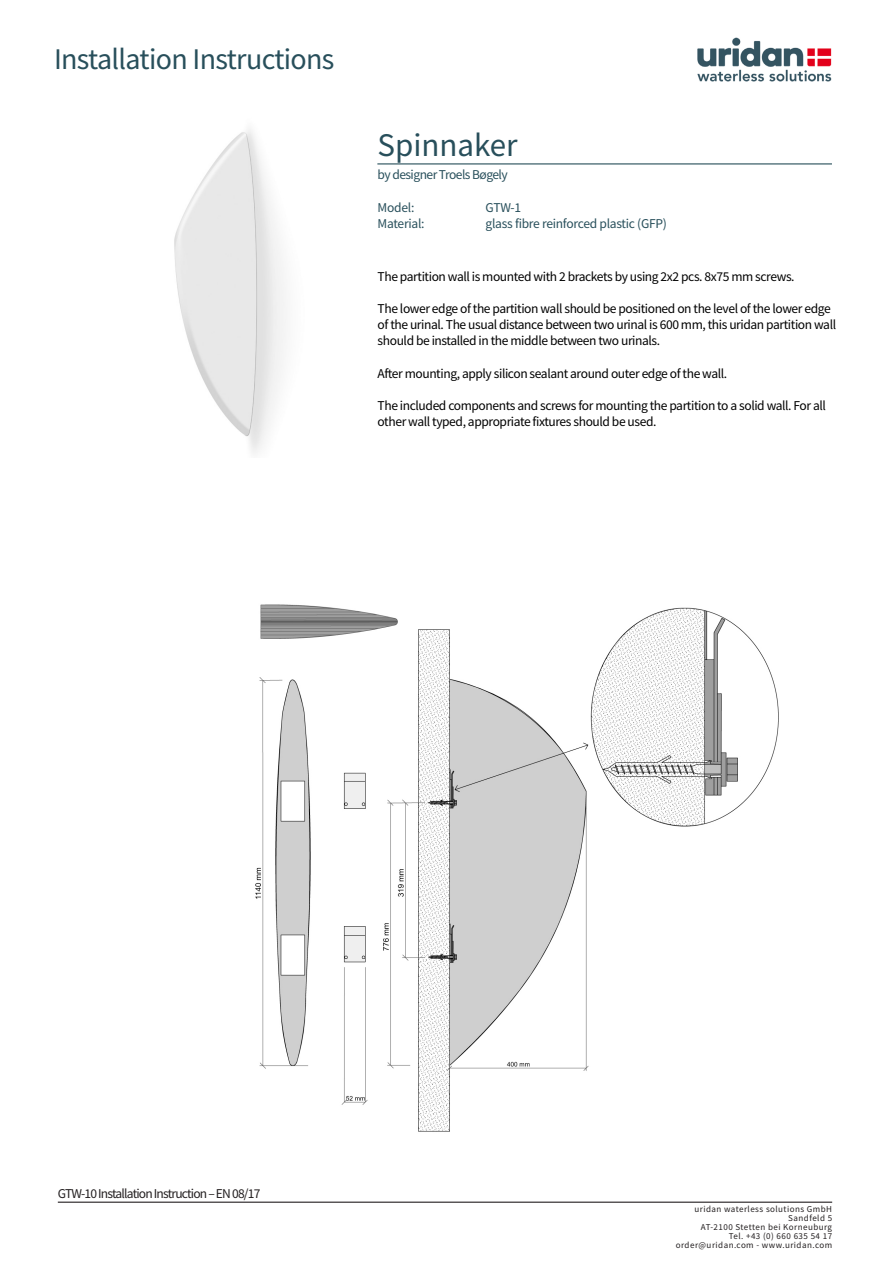
<style>
.page{position:relative;width:893px;height:1263px;background:#fff}
.page>*{position:absolute;margin:0;border:0;box-sizing:border-box;transform-origin:0 0}
.t1{font:33px "Source Sans Pro";color:#284f5b}
.t2{font:30px "Source Sans Pro";letter-spacing:-.02em;color:#284f5b}
.t3{font:13.5px/16.2px "Source Sans Pro";letter-spacing:-.03em;color:#000}
.t4{font:13.5px "Source Sans Pro";letter-spacing:-.02em;color:#284f5b}
.t5{font:13.5px "Source Sans Pro";letter-spacing:-.06em;color:#231f20}
.t6{font:13.5px "Source Sans Pro";letter-spacing:-.04em;color:#284f5b}
.t7{font:9px "Source Sans Pro";letter-spacing:.05em;color:#231f20}
</style>
<div class="page">
<img style="left:697px;top:37px;width:135px;height:45px">
<img style="left:174px;top:129px;width:112px;height:324px">
<img style="left:255px;top:604px;width:524px;height:528px">
<hr style="left:377px;top:163px;width:455px;height:1px;background:#284f5b">
<hr style="left:58px;top:1201px;width:774px;height:2px;background:#231f20">
<p class="t2" style="left:54px;top:40px;width:282px">Installation Instructions</p>
<p class="t1" style="left:377px;top:124px;width:142px">Spinnaker</p>
<p class="t6" style="left:378px;top:166px;width:132px">by designer Troels Bøgely</p>
<p class="t4" style="left:378px;top:199px;width:38px">Model:</p>
<p class="t4" style="left:486px;top:199px;width:37px">GTW-1</p>
<p class="t4" style="left:378px;top:215px;width:48px">Material:</p>
<p class="t4" style="left:486px;top:215px;width:183px">glass fibre reinforced plastic (GFP)</p>
<p class="t3" style="left:378px;top:268px;width:418px">The partition wall is mounted with 2 brackets by using 2x2 pcs. 8x75 mm screws.</p>
<p class="t3" style="left:378px;top:300px;width:460px">The lower edge of the partition wall should be positioned on the level of the lower edge of the urinal. The usual distance between two urinal is 600 mm, this uridan partition wall should be installed in the middle between two urinals.</p>
<p class="t3" style="left:378px;top:365px;width:351px">After mounting, apply silicon sealant around outer edge of the wall.</p>
<p class="t3" style="left:378px;top:397px;width:450px">The included components and screws for mounting the partition to a solid wall. For all other wall typed, appropriate fixtures should be used.</p>
<p class="t5" style="left:58px;top:1185px;width:204px">GTW-10 Installation Instruction – EN 08/17</p>
<p class="t7" style="left:694px;top:1203px;width:139px">uridan waterless solutions GmbH</p>
<p class="t7" style="left:788px;top:1212px;width:45px">Sandfeld 5</p>
<p class="t7" style="left:701px;top:1221px;width:133px">AT-2100 Stetten bei Korneuburg</p>
<p class="t7" style="left:729px;top:1230px;width:105px">Tel. +43 (0) 660 635 54 17</p>
<p class="t7" style="left:676px;top:1239px;width:158px">order@uridan.com - www.uridan.com</p>
</div>
